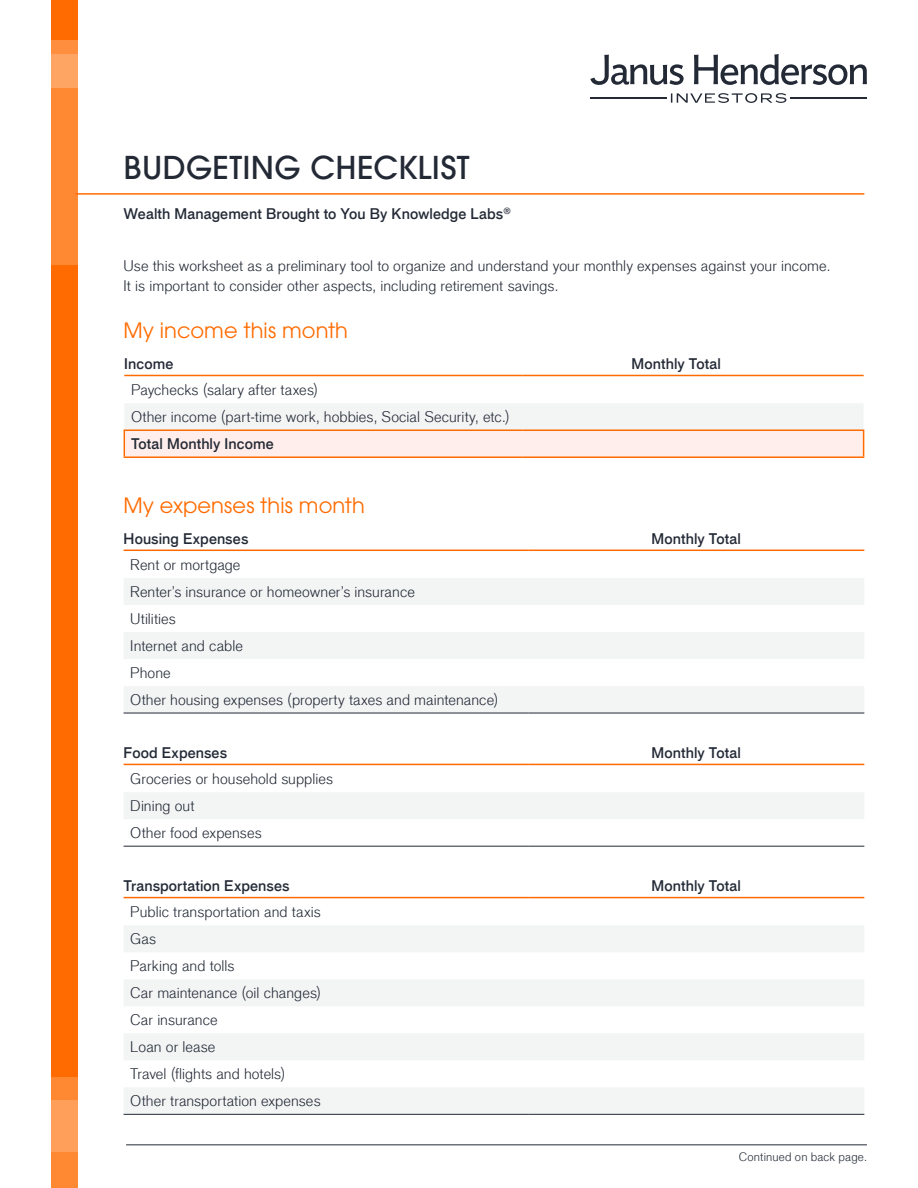
<style>
.page{position:relative;width:918px;height:1188px;background:#fff}
.page>*{position:absolute;margin:0;border:0;box-sizing:border-box;transform-origin:0 0}
.t1{font:500 31.5px "ITC Avant Garde Pro";letter-spacing:.01em;color:#232a36}
.t2{font:21px "ITC Avant Garde Std";letter-spacing:.005em;color:#ff6b00}
.t3{font:300 15px/27px "Applied Sans Pro";letter-spacing:.005em;color:#232a36}
.t4{font:500 15px "Applied Sans Pro";letter-spacing:.005em;color:#232a36}
.t5{font:300 12px "Applied Sans Pro";letter-spacing:.01em;color:#232a36}
</style>
<div class="page">
<svg style="left:671px;top:93px;width:115px;height:10px"></svg>
<hr style="left:791px;top:97px;width:76px;height:1px;background:#232a36">
<hr style="left:590px;top:97px;width:77px;height:1px;background:#232a36">
<svg style="left:590px;top:54px;width:277px;height:31px"></svg>
<div style="left:51px;top:0;width:27px;height:1188px;background:#ff6b00"></div>
<div style="left:51px;top:1101px;width:27px;height:87px;background:#ff8832"></div>
<div style="left:51px;top:54px;width:27px;height:211px;background:#ff8832"></div>
<svg style="left:51px;top:40px;width:27px;height:48px"></svg>
<svg style="left:51px;top:1078px;width:27px;height:74px;background:#ff984e"></svg>
<hr style="left:126px;top:1145px;width:741px;height:1px;background:#232a36">
<hr style="left:75px;top:193px;width:789px;height:2px;background:#ff6b00">
<hr style="left:124px;top:375px;width:399px;height:1px;background:#ff6b00">
<hr style="left:523px;top:375px;width:341px;height:1px;background:#ff6b00">
<svg style="left:124px;top:404px;width:740px;height:52px"></svg>
<hr style="left:124px;top:456px;width:399px;height:2px;background:#ff6b00">
<hr style="left:523px;top:456px;width:341px;height:2px;background:#ff6b00">
<svg style="left:124px;top:578px;width:740px;height:135px;fill:#f3f5f5"></svg>
<hr style="left:124px;top:550px;width:404px;height:1px;background:#ff6b00">
<hr style="left:528px;top:550px;width:336px;height:1px;background:#ff6b00">
<hr style="left:124px;top:713px;width:404px;height:1px;background:#232a36">
<hr style="left:528px;top:713px;width:336px;height:1px;background:#232a36">
<div style="left:124px;top:793px;width:740px;height:26px;background:#f3f5f5"></div>
<hr style="left:124px;top:764px;width:404px;height:1px;background:#ff6b00">
<hr style="left:528px;top:764px;width:336px;height:1px;background:#ff6b00">
<hr style="left:124px;top:846px;width:404px;height:1px;background:#232a36">
<hr style="left:528px;top:846px;width:336px;height:1px;background:#232a36">
<svg style="left:124px;top:926px;width:740px;height:188px;fill:#f3f5f5"></svg>
<hr style="left:124px;top:897px;width:404px;height:1px;background:#ff6b00">
<hr style="left:528px;top:897px;width:336px;height:1px;background:#ff6b00">
<hr style="left:124px;top:1114px;width:404px;height:1px;background:#232a36">
<hr style="left:528px;top:1114px;width:336px;height:1px;background:#232a36">
<h1 class="t1" style="left:124px;top:147px;width:348px">BUDGETING CHECKLIST</h1>
<p class="t4" style="left:124px;top:205px;width:389px">Wealth Management Brought to You By Knowledge Labs<sup>®</sup></p>
<p class="t3" style="left:124px;top:256px;width:708px;line-height:19.5px">Use this worksheet as a preliminary tool to organize and understand your monthly expenses against your income.<br>It is important to consider other aspects, including retirement savings.</p>
<h2 class="t2" style="left:124px;top:317px;width:226px">My income this month</h2>
<p class="t4" style="left:124px;top:354px;width:51px">Income</p>
<p class="t4" style="left:632px;top:354px;width:91px">Monthly Total</p>
<p class="t3" style="left:131px;top:377px;width:380px">Paychecks (salary after taxes)<br>Other income (part-time work, hobbies, Social Security, etc.)</p>
<p class="t4" style="left:131px;top:435px;width:144px">Total Monthly Income</p>
<h2 class="t2" style="left:124px;top:492px;width:243px">My expenses this month</h2>
<p class="t4" style="left:124px;top:529px;width:126px">Housing Expenses</p>
<p class="t4" style="left:652px;top:529px;width:91px">Monthly Total</p>
<p class="t3" style="left:130px;top:551px;width:370px">Rent or mortgage<br>Renter’s insurance or homeowner’s insurance<br>Utilities<br>Internet and cable<br>Phone<br>Other housing expenses (property taxes and maintenance)</p>
<p class="t4" style="left:124px;top:743px;width:105px">Food Expenses</p>
<p class="t4" style="left:652px;top:743px;width:91px">Monthly Total</p>
<p class="t3" style="left:130px;top:766px;width:204px">Groceries or household supplies<br>Dining out<br>Other food expenses</p>
<p class="t4" style="left:124px;top:877px;width:168px">Transportation Expenses</p>
<p class="t4" style="left:652px;top:877px;width:91px">Monthly Total</p>
<p class="t3" style="left:130px;top:899px;width:192px">Public transportation and taxis<br>Gas<br>Parking and tolls<br>Car maintenance (oil changes)<br>Car insurance<br>Loan or lease<br>Travel (flights and hotels)<br>Other transportation expenses</p>
<p class="t5" style="left:739px;top:1150px;width:130px">Continued on back page.</p>
</div>
